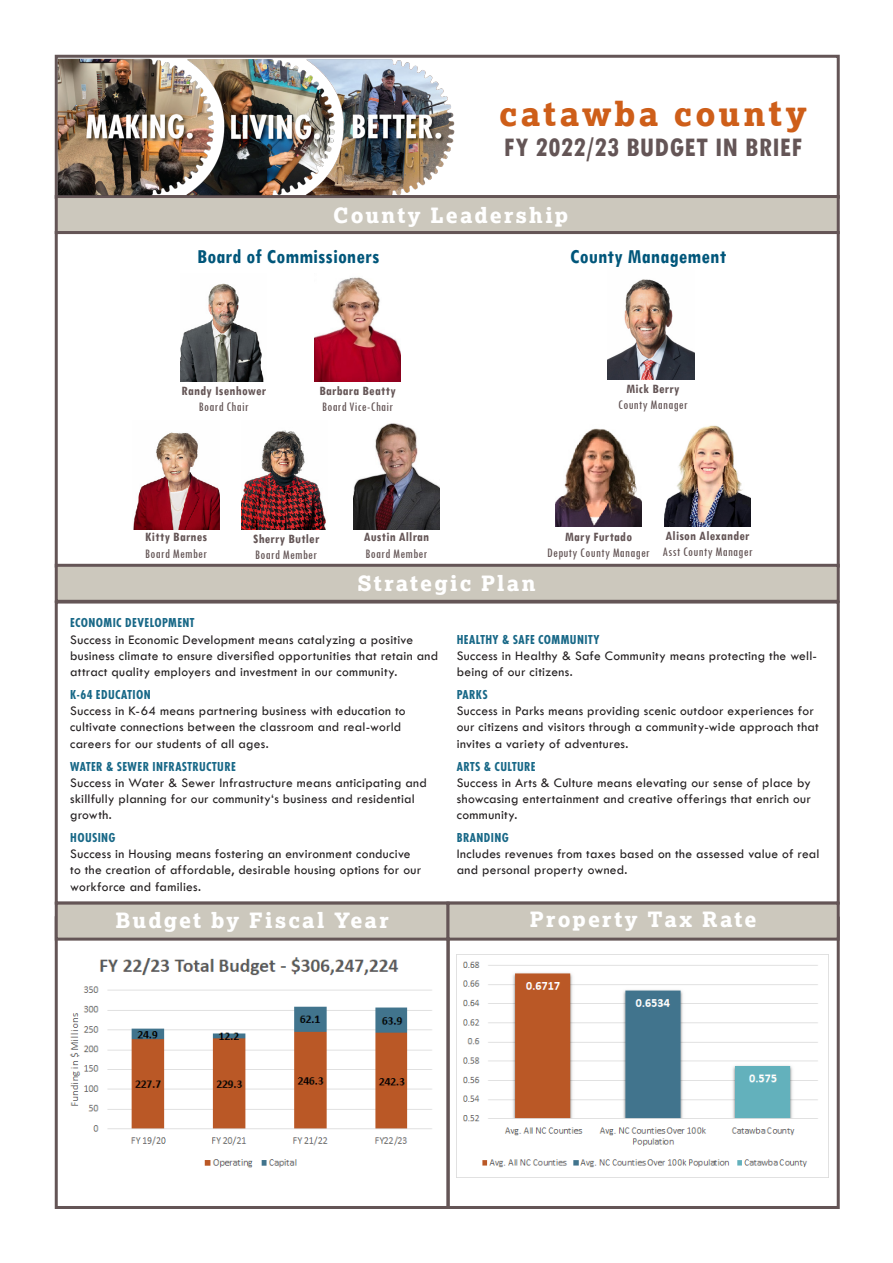
<style>
.page{position:relative;width:893px;height:1263px;background:#fff}
.page>*{position:absolute;margin:0;border:0;box-sizing:border-box;transform-origin:0 0}
.Pull_Text{font:800 33px "Lexia";letter-spacing:.095em;color:#ce5e19}
.Pull_Text-2{font:700 condensed 28.5px "Tw Cen";letter-spacing:.01em;color:#645556}
.Pull_Text-3{font:800 21px "Lexia";letter-spacing:.1em;color:#fff}
.Pull_Text-4{font:700 condensed 21px "Tw Cen";letter-spacing:.01em;color:#00567a}
.Pull_Text-5{font:13.5px/16.2px "Tw Cen";letter-spacing:.02em;color:#231f20}
.Pull_Text-6{font:condensed 13.5px/16.2px "Tw Cen";letter-spacing:.025em;color:#645556}
.Pull_Text-7{font:700 13.5px "Futura PT Cond";letter-spacing:.03em;color:#186887}
.Pull_Text-8{font:700 condensed 13.5px/16.2px "Tw Cen";letter-spacing:.02em;color:#645556}
.s1{font-size:34.5px}
.s2{font-weight:400}
.s3{font-weight:700}
</style>
<div class="page">
<img style="left:608px;top:279px;width:86px;height:100px">
<div style="left:55px;top:55px;width:785px;height:144px;border:3px solid #645556"></div>
<div style="left:55px;top:916px;width:395px;height:293px;border:3px solid #645556"></div>
<div style="left:447px;top:917px;width:393px;height:292px;border:3px solid #645556"></div>
<div style="left:55px;top:195px;width:785px;height:39px;background:#ccc8bd;border:3px solid #645556"></div>
<img style="left:181px;top:283px;width:83px;height:98px">
<img style="left:315px;top:277px;width:86px;height:104px">
<img style="left:133px;top:432px;width:86px;height:97px">
<img style="left:241px;top:430px;width:85px;height:99px">
<img style="left:353px;top:423px;width:87px;height:106px">
<img style="left:556px;top:428px;width:85px;height:98px">
<img style="left:664px;top:425px;width:86px;height:101px">
<div style="left:55px;top:564px;width:785px;height:39px;background:#ccc8bd;border:3px solid #645556"></div>
<div style="left:55px;top:902px;width:395px;height:39px;background:#ccc8bd;border:3px solid #645556"></div>
<div style="left:446px;top:902px;width:394px;height:39px;background:#ccc8bd;border:3px solid #645556"></div>
<img style="left:457px;top:954px;width:372px;height:223px">
<img style="left:70px;top:957px;width:362px;height:211px">
<img style="left:58px;top:59px;width:419px;height:137px">
<p class="Pull_Text" style="left:499px;top:93px;width:309px">catawba coun<span class="s1">ty</span></p>
<p class="Pull_Text-2" style="left:504px;top:130px;width:300px">FY 2022/23 BUDGET IN BRIEF</p>
<p class="Pull_Text-3" style="left:333px;top:202px;width:237px">County Leadership</p>
<p class="Pull_Text-4" style="left:197px;top:244px;width:184px">Board of Commissioners</p>
<p class="Pull_Text-8" style="left:182px;top:382px;width:86px;text-align:center">Randy Isenhower<br><span class="s2">Board Chair</span></p>
<p class="Pull_Text-6" style="left:319px;top:382px;width:78px"><span class="s3">Barbara Beatty<br></span>Board Vice-Chair</p>
<p class="Pull_Text-4" style="left:570px;top:244px;width:158px">County Management</p>
<p class="Pull_Text-6" style="left:618px;top:380px;width:71px;text-align:center"><span class="s3">Mick Berry<br></span>County Manager</p>
<p class="Pull_Text-8" style="left:145px;top:529px;width:63px">Kitty Barnes<br><span class="s2">Board Member</span></p>
<p class="Pull_Text-8" style="left:253px;top:530px;width:68px">Sherry Butler<br><span class="s2">Board Member</span></p>
<p class="Pull_Text-8" style="left:364px;top:529px;width:67px">Austin Allran<br><span class="s2">Board Member</span></p>
<p class="Pull_Text-3" style="left:357px;top:570px;width:180px">Strategic Plan</p>
<p class="Pull_Text-6" style="left:547px;top:528px;width:104px;text-align:center"><span class="s3">Mary Furtado<br></span>Deputy County Manager</p>
<p class="Pull_Text-6" style="left:662px;top:527px;width:92px"><span class="s3">Alison Alexander<br></span>Asst County Manager</p>
<p class="Pull_Text-7" style="left:70px;top:615px;width:126px">ECONOMIC DEVELOPMENT</p>
<p class="Pull_Text-5" style="left:70px;top:631px;width:370px">Success in Economic Development means catalyzing a positive business climate to ensure diversified opportunities that retain and attract quality employers and investment in our community.</p>
<p class="Pull_Text-7" style="left:70px;top:687px;width:82px">K-64 EDUCATION</p>
<p class="Pull_Text-5" style="left:70px;top:703px;width:337px">Success in K-64 means partnering business with education to cultivate connections between the classroom and real-world careers for our students of all ages.</p>
<p class="Pull_Text-7" style="left:70px;top:758px;width:167px">WATER &amp; SEWER INFRASTRUCTURE</p>
<p class="Pull_Text-5" style="left:70px;top:774px;width:358px">Success in Water &amp; Sewer Infrastructure means anticipating and skillfully planning for our community‘s business and residential growth.</p>
<p class="Pull_Text-7" style="left:70px;top:830px;width:47px">HOUSING</p>
<p class="Pull_Text-5" style="left:70px;top:846px;width:353px">Success in Housing means fostering an environment conducive to the creation of affordable, desirable housing options for our workforce and families.</p>
<p class="Pull_Text-7" style="left:457px;top:631px;width:144px">HEALTHY &amp; SAFE COMMUNITY</p>
<p class="Pull_Text-5" style="left:457px;top:647px;width:362px">Success in Healthy &amp; Safe Community means protecting the well&shy;being of our citizens.</p>
<p class="Pull_Text-7" style="left:457px;top:687px;width:32px">PARKS</p>
<p class="Pull_Text-5" style="left:457px;top:703px;width:364px">Success in Parks means providing scenic outdoor experiences for our citizens and visitors through a community-wide approach that invites a variety of adventures.</p>
<p class="Pull_Text-7" style="left:457px;top:758px;width:80px">ARTS &amp; CULTURE</p>
<p class="Pull_Text-5" style="left:457px;top:774px;width:356px;text-align:justify">Success in Arts &amp; Culture means elevating our sense of place by showcasing entertainment and creative offerings that enrich our community.</p>
<p class="Pull_Text-7" style="left:457px;top:830px;width:54px">BRANDING</p>
<p class="Pull_Text-5" style="left:457px;top:846px;width:364px">Includes revenues from taxes based on the assessed value of real and personal property owned.</p>
<p class="Pull_Text-3" style="left:115px;top:907px;width:275px">Budget by Fiscal Year</p>
<p class="Pull_Text-3" style="left:530px;top:906px;width:228px">Property Tax Rate</p>
</div>
